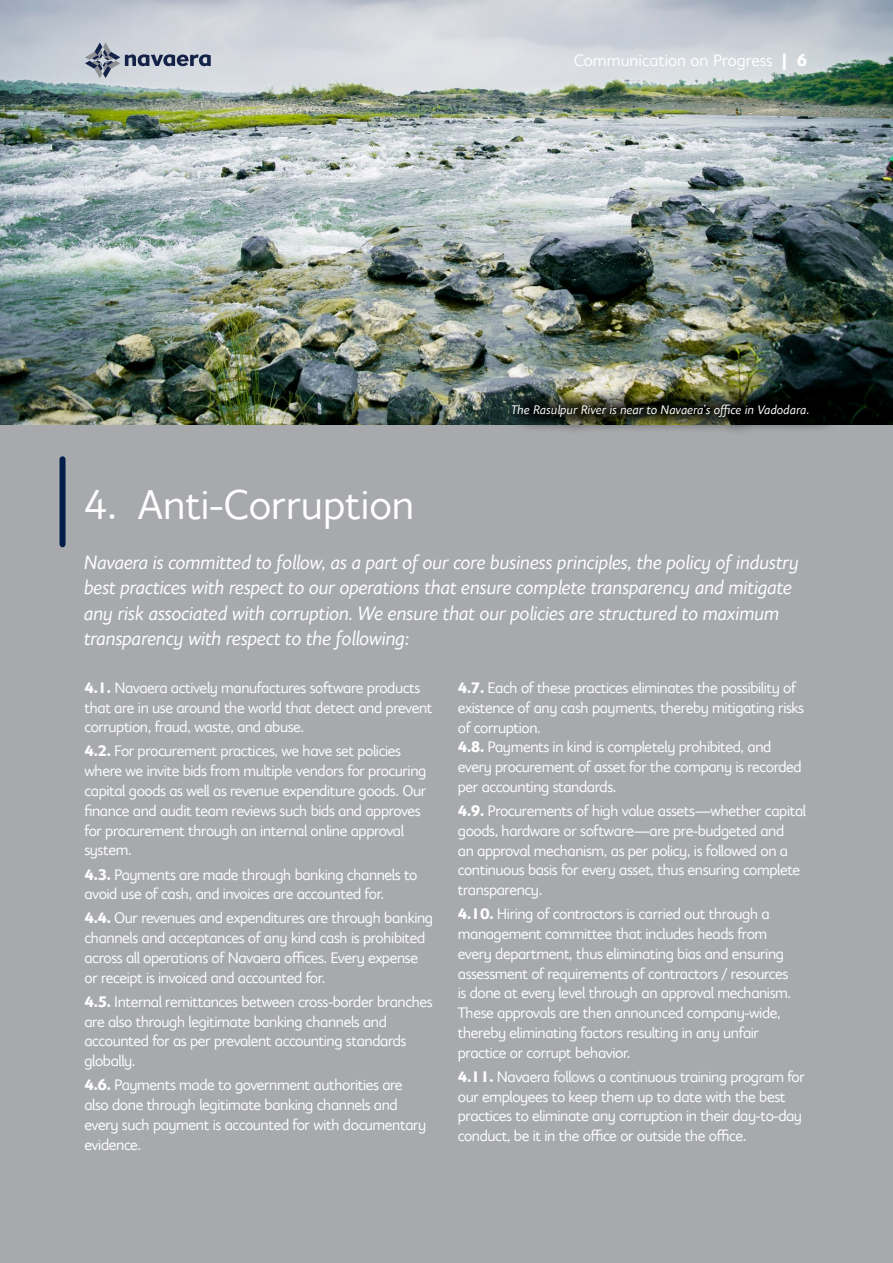
<style>
.page{position:relative;width:893px;height:1263px;background:#a7a9ac}
.page>*{position:absolute;margin:0;border:0;box-sizing:border-box;transform-origin:0 0}
.t1{font:45px "Elisar DT Infant";color:#fff}
.t2{font:italic 21px/25.5px "Elisar DT Infant";letter-spacing:-.02em;color:#fff}
.t3{font:18px "Elisar DT Infant";color:#fff}
.t4{font:16.5px/19.8px "Elisar DT Infant";letter-spacing:-.025em;color:#fff}
.t5{font:italic 13.5px "Elisar DT Infant";color:#fff}
.s1{font-weight:700}
</style>
<div class="page">
<img style="left:0;top:0;width:893px;height:425px">
<svg style="left:85px;top:43px;width:126px;height:35px;background:#a7aeba"></svg>
<div style="left:60px;top:459px;width:6px;height:85px;background:#021d49"></div>
<div style="left:508px;top:386px;width:334px;height:50px;background:#000;opacity:.93"></div>
<p class="t3" style="left:574px;top:50px;width:235px">Communication on Progress <span class="s1">| 6</span></p>
<p class="t5" style="left:511px;top:403px;width:300px">The Rasulpur River is near to Navaera’s office in Vadodara.</p>
<h1 class="t1" style="left:84px;top:480px;width:332px">4. Anti-Corruption</h1>
<p class="t2" style="left:84px;top:549px;width:717px">Navaera is committed to follow, as a part of our core business principles, the policy of industry best practices with respect to our operations that ensure complete transparency and mitigate any risk associated with corruption. We ensure that our policies are structured to maximum transparency with respect to the following:</p>
<p class="t4" style="left:84px;top:678px;width:350px"><span class="s1">4.1.</span> Navaera actively manufactures software products that are in use around the world that detect and prevent corruption, fraud, waste, and abuse.</p>
<p class="t4" style="left:84px;top:741px;width:343px"><span class="s1">4.2.</span> For procurement practices, we have set policies where we invite bids from multiple vendors for procuring capital goods as well as revenue expenditure goods. Our finance and audit team reviews such bids and approves for procurement through an internal online approval system.</p>
<p class="t4" style="left:84px;top:864px;width:335px"><span class="s1">4.3.</span> Payments are made through banking channels to avoid use of cash, and invoices are accounted for.</p>
<p class="t4" style="left:84px;top:908px;width:350px"><span class="s1">4.4.</span> Our revenues and expenditures are through banking channels and acceptances of any kind cash is prohibited across all operations of Navaera offices. Every expense or receipt is invoiced and accounted for.</p>
<p class="t4" style="left:84px;top:992px;width:350px"><span class="s1">4.5.</span> Internal remittances between cross-border branches are also through legitimate banking channels and accounted for as per prevalent accounting standards globally.</p>
<p class="t4" style="left:84px;top:1075px;width:343px"><span class="s1">4.6.</span> Payments made to government authorities are also done through legitimate banking channels and every such payment is accounted for with documentary evidence.</p>
<p class="t4" style="left:458px;top:678px;width:348px"><span class="s1">4.7.</span> Each of these practices eliminates the possibility of existence of any cash payments, thereby mitigating risks of corruption.<br><span class="s1">4.8.</span> Payments in kind is completely prohibited, and every procurement of asset for the company is recorded per accounting standards.</p>
<p class="t4" style="left:458px;top:801px;width:350px"><span class="s1">4.9.</span> Procurements of high value assets—whether capital goods, hardware or software—are pre-budgeted and<br>an approval mechanism, as per policy, is followed on a continuous basis for every asset, thus ensuring complete transparency.</p>
<p class="t4" style="left:458px;top:904px;width:335px"><span class="s1">4.10.</span> Hiring of contractors is carried out through a management committee that includes heads from every department, thus eliminating bias and ensuring assessment of requirements of contractors / resources is done at every level through an approval mechanism.<br>These approvals are then announced company-wide, thereby eliminating factors resulting in any unfair practice or corrupt behavior.</p>
<p class="t4" style="left:458px;top:1067px;width:349px"><span class="s1">4.11.</span> Navaera follows a continuous training program for our employees to keep them up to date with the best practices to eliminate any corruption in their day-to-day conduct, be it in the office or outside the office.</p>
</div>
